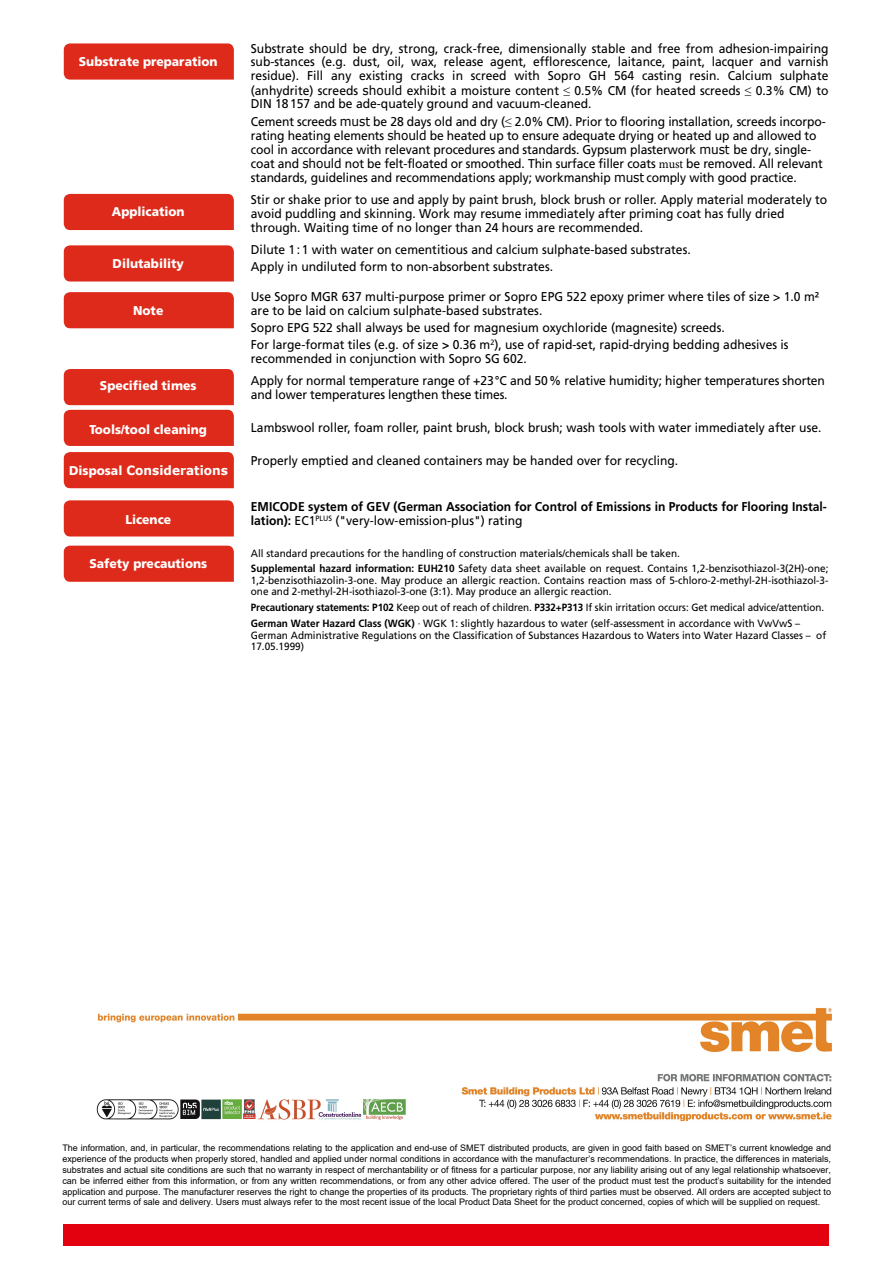
<style>
.page{position:relative;width:893px;height:1263px;background:#fff}
.page>*{position:absolute;margin:0;border:0;box-sizing:border-box;transform-origin:0 0}
._53_Gefahrenhinweis{font:12.75px/14px "Frutiger LT";color:#000;scale:.95 1}
._53_Gefahrenhinweis-2{font:700 12.75px/14.1px "Frutiger LT";color:#000;scale:.95 1}
._21_Textbox{font:900 12.75px "Frutiger LT";color:#fff;scale:.95 1}
._21_Textbox-2{font:700 12.75px "Verdana";color:#fff;scale:.95 1}
._53_Gefahrenhinweis-3{font:10.5px/11.6px "Frutiger LT";color:#000;scale:.95 1}
._53_Gefahrenhinweis-4{font:10.5px/15.8px "Frutiger LT";color:#000;scale:.94 1}
.t1{font:9px/10.8px "Arial";color:#000;text-align:justify}
.s1{font-family:"Frutiger LT";font-weight:900}
.s2{font-family:"Verdana"}
.s3{font-family:"Minion Pro"}
.s4{font-weight:700}
.s5{font-weight:400}
</style>
<div class="page">
<div style="left:64px;top:1225px;width:765px;height:21px;background:#e3000f"></div>
<div style="left:64px;top:43px;width:170px;height:37px;background:#dd2a1b"></div>
<div style="left:64px;top:194px;width:170px;height:36px;background:#dd2a1b"></div>
<div style="left:64px;top:245px;width:170px;height:36px;background:#dd2a1b"></div>
<div style="left:64px;top:292px;width:170px;height:36px;background:#dd2a1b"></div>
<svg style="left:64px;top:369px;width:170px;height:77px;background:#df3729"></svg>
<div style="left:64px;top:452px;width:170px;height:36px;background:#dd2a1b"></div>
<div style="left:64px;top:500px;width:170px;height:36px;background:#dd2a1b"></div>
<div style="left:64px;top:546px;width:170px;height:36px;background:#dd2a1b"></div>
<img style="left:96px;top:1008px;width:736px;height:114px">
<p class="_21_Textbox" style="left:79px;top:54px;width:148px">Substrate preparation</p>
<p class="_21_Textbox" style="left:112px;top:204px;width:78px">Application</p>
<p class="_21_Textbox" style="left:113px;top:256px;width:77px">Dilutability</p>
<p class="_21_Textbox" style="left:133px;top:302px;width:33px">Note</p>
<p class="_21_Textbox" style="left:100px;top:378px;width:103px">Specified times</p>
<p class="_21_Textbox" style="left:90px;top:422px;width:125px">Tools/tool cleaning</p>
<p class="_21_Textbox-2" style="left:69px;top:461px;width:169px"><span class="s1">Disposal</span> Considerations</p>
<p class="_21_Textbox" style="left:125px;top:512px;width:50px">Licence</p>
<p class="_21_Textbox" style="left:89px;top:556px;width:126px">Safety precautions</p>
<p class="_53_Gefahrenhinweis" style="left:251px;top:41px;width:609px;text-align:justify">Substrate sh<span class="s2">ould</span> be dry, strong, crack-free, dimensionally stable and free from adhesion-impairing sub-stances (e.g. dust, oil, wax, release agent, efflorescence, laitance, paint, lacquer and varnish residue). Fill any existing cracks in screed with Sopro GH 564 casting resin. Calcium sulphate (anhydrite) screeds <span class="s2">should</span> exhibit a moisture content ≤ 0.5% CM (for heated screeds ≤ 0.3% CM) to DIN 18 157 and be ade-quately ground and vacuum-cleaned.</p>
<p class="_53_Gefahrenhinweis" style="left:251px;top:114px;width:607px">Cement screeds <span class="s2">must</span> be 28 days old and dry (≤ 2.0% CM). Prior to flooring installation, screeds incorpo&shy;rating heating elements <span class="s2">should</span> be heated up to ensure adequate drying or heated up and allowed to cool in accordance with relevant procedures and standards. Gypsum plasterwork <span class="s2">must</span> be dry, single&shy;coat and <span class="s2">should</span> not be felt-floated or smoothed. Thin surface filler coats <span class="s3">must</span> be removed. All relevant standards, guidelines and recommendations apply; workmanship <span class="s2">must</span> comply with good practice.</p>
<p class="_53_Gefahrenhinweis" style="left:251px;top:192px;width:608px">Stir or shake prior to use and apply by paint brush, block brush or roller. Apply material moderately to avoid puddling and skinning. Work may resume immediately after priming coat has fully dried through. Waiting time of no longer than 24 hours are recommended.</p>
<p class="_53_Gefahrenhinweis" style="left:251px;top:241px;width:465px;line-height:17px">Dilute 1 : 1 with water on cementitious and calcium sulphate-based substrates.<br>Apply in undiluted form to non-absorbent substrates.</p>
<p class="_53_Gefahrenhinweis" style="left:251px;top:289px;width:600px">Use Sopro MGR 637 multi-purpose primer or Sopro EPG 522 epoxy primer where tiles of size &gt; 1.0 m² are to be laid on calcium sulphate-based substrates.</p>
<p class="_53_Gefahrenhinweis" style="left:251px;top:319px;width:567px;line-height:17px">Sopro EPG 522 shall always be used for magnesium oxychloride (magnesite) screeds.<br>For large-format tiles (e.g. of size <span class="s4">&gt;</span> 0.36 m<sup>2</sup>), use of rapid-set, rapid-drying bedding adhesives is</p>
<p class="_53_Gefahrenhinweis" style="left:251px;top:347px;width:606px;line-height:22.4px">re commended in conjunction with Sopro SG 602.<br>Apply for normal temperature range of +23°C and 50% relative humidity; higher temperatures shorten</p>
<p class="_53_Gefahrenhinweis" style="left:251px;top:388px;width:272px">and lower temperatures lengthen these times.</p>
<p class="_53_Gefahrenhinweis" style="left:251px;top:421px;width:602px">Lambswool roller, foam roller, paint brush, block brush; wash tools with water immediately after use.</p>
<p class="_53_Gefahrenhinweis" style="left:251px;top:453px;width:451px">Properly emptied and cleaned containers may be handed over for recycling.</p>
<p class="_53_Gefahrenhinweis-2" style="left:251px;top:500px;width:608px">EMICODE system of GEV (German Association for Control of Emissions in Products for Flooring Instal&shy;lation): <span class="s5">EC1</span><sup>PLUS</sup> <span class="s5">("very-low-emission-plus") rating</span></p>
<p class="_53_Gefahrenhinweis-3" style="left:251px;top:545px;width:609px;line-height:15.8px">All standard precautions for the handling of construction materials/chemicals shall be taken.<br><span class="s4">Supplemental hazard information: EUH210</span> Safety data sheet available on request. Contains 1,2-benzisothiazol-3(2H)-one;</p>
<p class="_53_Gefahrenhinweis-3" style="left:251px;top:574px;width:609px">1,2-benzisothiazolin-3-one. May produce an allergic reaction. Contains reaction mass of 5-chloro-2-methyl-2H-isothiazol-3- one and 2-methyl-2H-isothiazol-3-one (3:1). May produce an allergic reaction.</p>
<p class="_53_Gefahrenhinweis-4" style="left:251px;top:600px;width:611px"><span class="s4">Precautionary statements: P102</span> Keep out of reach of children. <span class="s4">P332+P313</span> If skin irritation occurs: Get medical advice/attention.<br><span class="s4">German Water Hazard Class (WGK)</span> · WGK 1: slightly hazardous to water (self-assessment in accordance with VwVwS –</p>
<p class="_53_Gefahrenhinweis-3" style="left:251px;top:629px;width:607px">German Administrative Regulations on the Classification of Substances Hazardous to Waters into Water Hazard Classes – of<br>17.05.1999)</p>
<p class="t1" style="left:62px;top:1143px;width:770px">The information, and, in particular, the recommendations relating to the application and end-use of SMET distributed products, are given in good faith based on SMET’s current knowledge and experience of the products when properly stored, handled and applied under normal conditions in accordance with the manufacturer’s recommendations. In practice, the differences in materials, substrates and actual site conditions are such that no warranty in respect of merchantability or of fitness for a particular purpose, nor any liability arising out of any legal relationship whatsoever, can be inferred either from this information, or from any written recommendations, or from any other advice offered. The user of the product must test the product’s suitability for the intended application and purpose. The manufacturer reserves the right to change the properties of its products. The proprietary rights of third parties must be observed. All orders are accepted subject to our current terms of sale and delivery. Users must always refer to the most recent issue of the local Product Data Sheet for the product concerned, copies of which will be supplied on request.</p>
</div>
